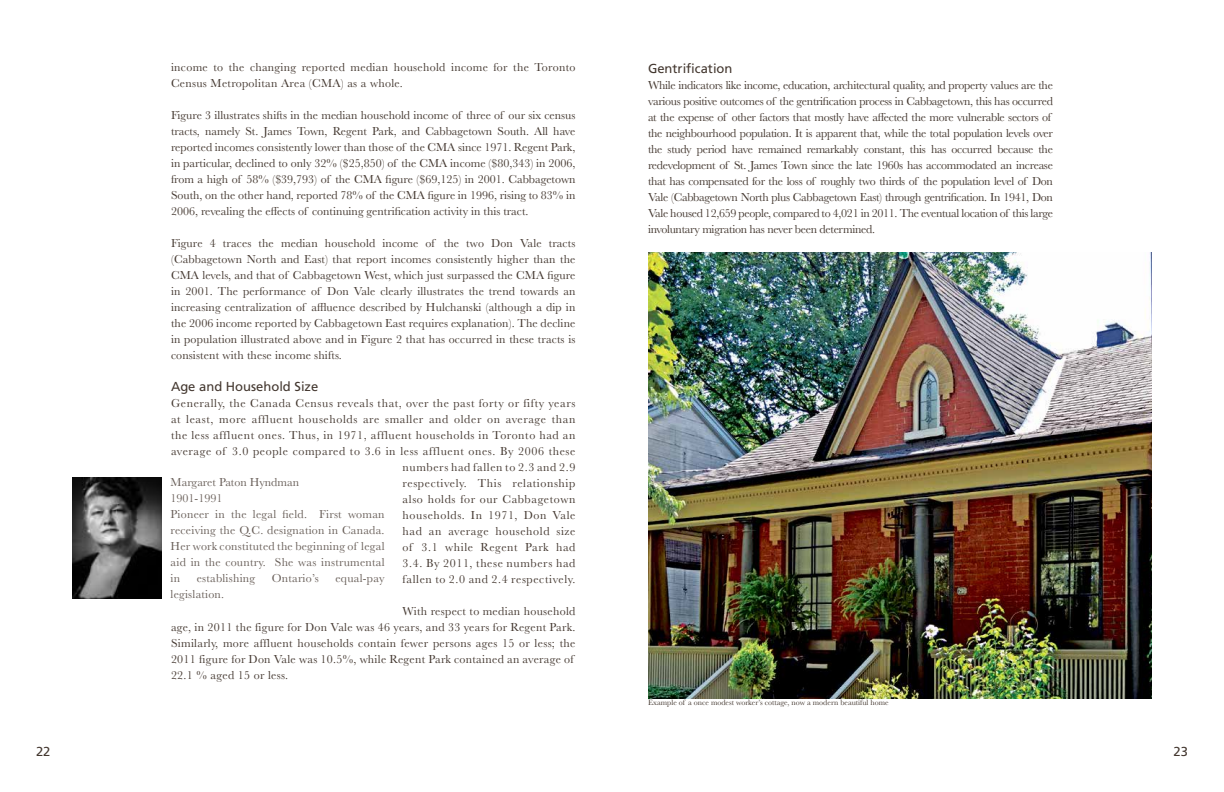
<style>
.page{position:relative;width:1224px;height:792px;background:#fff}
.page>*{position:absolute;margin:0;border:0;box-sizing:border-box;transform-origin:0 0}
.t1{font:13px "Frutiger";color:#43372f}
.t2{font:12px/16px "Baskerville";letter-spacing:.005em;color:#43372f;text-align:justify}
.t3{font:12px/16px "Baskerville";letter-spacing:-.025em;color:#43372f}
.t4{font:12px/16px "Baskerville";letter-spacing:.05em;color:#43372f;text-align:right}
.t5{font:12px/16px "Baskerville";letter-spacing:.025em;color:#43372f}
.t6{font:12px/16px "Baskerville";letter-spacing:.02em;color:#685e58}
.t7{font:8px "Baskerville";color:#43372f}
</style>
<div class="page">
<img style="left:72px;top:478px;width:90px;height:121px">
<img style="left:648px;top:252px;width:504px;height:446px">
<p class="t5" style="left:171px;top:59px;width:406px">income to the changing reported median household income for the Toronto<br>Census Metropolitan Area (CMA) as a whole.</p>
<p class="t2" style="left:171px;top:107px;width:406px">Figure 3 illustrates shifts in the median household income of three of our six census tracts, namely St. James Town, Regent Park, and Cabbagetown South. All have reported incomes consistently lower than those of the CMA since 1971. Regent Park, in particular, declined to only 32% ($25,850) of the CMA income ($80,343) in 2006, from a high of 58% ($39,793) of the CMA figure ($69,125) in 2001. Cabbagetown South, on the other hand, reported 78% of the CMA figure in 1996, rising to 83% in 2006, revealing the effects of continuing gentrification activity in this tract.</p>
<p class="t2" style="left:171px;top:235px;width:406px">Figure 4 traces the median household income of the two Don Vale tracts (Cabbagetown North and East) that report incomes consistently higher than the CMA levels, and that of Cabbagetown West, which just surpassed the CMA figure in 2001. The performance of Don Vale clearly illustrates the trend towards an increasing centralization of affluence described by Hulchanski (although a dip in the 2006 income reported by Cabbagetown East requires explanation). The decline in population illustrated above and in Figure 2 that has occurred in these tracts is consistent with these income shifts.</p>
<p class="t1" style="left:171px;top:379px;width:149px">Age and Household Size</p>
<p class="t4" style="left:171px;top:395px;width:406px">Generally, the Canada Census reveals that, over the past forty or fifty years at least, more affluent households are smaller and older on average than the less affluent ones. Thus, in 1971, affluent households in Toronto had an average of 3.0 people compared to 3.6 in less affluent ones. By 2006 these numbers had fallen to 2.3 and 2.9<br>respectively. This relationship<br>also holds for our Cabbagetown<br>households. In 1971, Don Vale<br>had an average household size<br>of 3.1 while Regent Park had<br>3.4. By 2011, these numbers had<br>fallen to 2.0 and 2.4 respectively.</p>
<p class="t5" style="left:171px;top:603px;width:406px;text-indent:232px">With respect to median household age, in 2011 the figure for Don Vale was 46 years, and 33 years for Regent Park.<br>Similarly, more affluent households contain fewer persons ages 15 or less; the 2011 figure for Don Vale was 10.5%, while Regent Park contained an average of 22.1 % aged 15 or less.</p>
<p class="t6" style="left:171px;top:474px;width:216px">Margaret Paton Hyndman<br>1901-1991<br>Pioneer in the legal field. First woman receiving the Q.C. designation in Canada.<br>Her work constituted the beginning of legal aid in the country. She was instrumental in</p>
<p class="t6" style="left:197px;top:570px;width:60px">establishing</p>
<p class="t6" style="left:272px;top:570px;width:49px">Ontario’s</p>
<p class="t6" style="left:335px;top:570px;width:51px">equal-pay</p>
<p class="t6" style="left:171px;top:586px;width:55px">legislation.</p>
<p class="t1" style="left:648px;top:61px;width:86px">Gentrification</p>
<p class="t3" style="left:648px;top:77px;width:407px">While indicators like income, education, architectural quality, and property values are the various positive outcomes of the gentrification process in Cabbagetown, this has occurred at the expense of other factors that mostly have affected the more vulnerable sectors of the neighbourhood population. It is apparent that, while the total population levels over the study period have remained remarkably constant, this has occurred because the redevelopment of St. James Town since the late 1960s has accommodated an increase that has compensated for the loss of roughly two thirds of the population level of Don Vale (Cabbagetown North plus Cabbagetown East) through gentrification. In 1941, Don Vale housed 12,659 people, compared to 4,021 in 2011. The eventual location of this large involuntary migration has never been determined.</p>
<p class="t7" style="left:648px;top:697px;width:242px">Example of a once modest worker’s cottage, now a modern beautiful home</p>
<p class="t1" style="left:36px;top:743px;width:16px">22</p>
<p class="t1" style="left:1174px;top:743px;width:16px">23</p>
</div>
